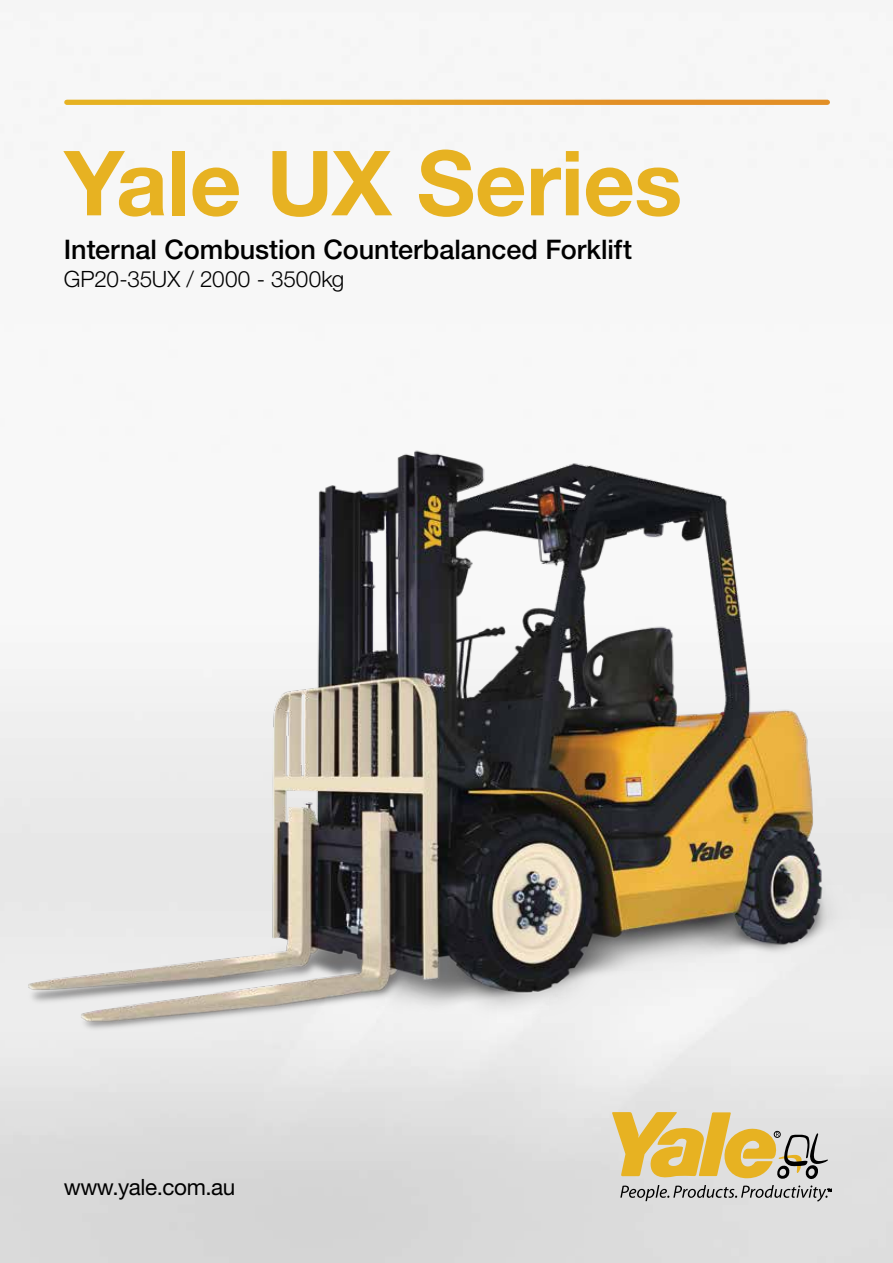
<style>
.page{position:relative;width:893px;height:1263px;background:#fff}
.page>*{position:absolute;margin:0;border:0;box-sizing:border-box;transform-origin:0 0}
.t1{font:700 90px "Helvetica Neue";letter-spacing:-.005em;color:#e7b222}
.t2{font:500 27px "Helvetica Neue";letter-spacing:-.005em;color:#000}
.t3{font:300 22.5px "Helvetica Neue LT Std";letter-spacing:-.01em;color:#000}
.t4{font:22.5px "Helvetica Neue";letter-spacing:-.02em;color:#000}
</style>
<div class="page">
<img style="left:0;top:99px;width:893px;height:1164px">
<svg style="left:612px;top:1112px;width:220px;height:89px;background:#d2c08f"></svg>
<svg style="left:67px;top:100px;width:760px;height:5px;background:#e4a127"></svg>
<img style="left:0;top:321px;width:893px;height:767px">
<h1 class="t1" style="left:64px;top:128px;width:620px">Yale UX Series</h1>
<p class="t2" style="left:64px;top:233px;width:570px">Internal Combustion Counterbalanced Forklift</p>
<p class="t3" style="left:64px;top:265px;width:282px">GP20-35UX / 2000 - 3500kg</p>
<p class="t4" style="left:64px;top:1174px;width:173px">www.yale.com.au</p>
</div>
